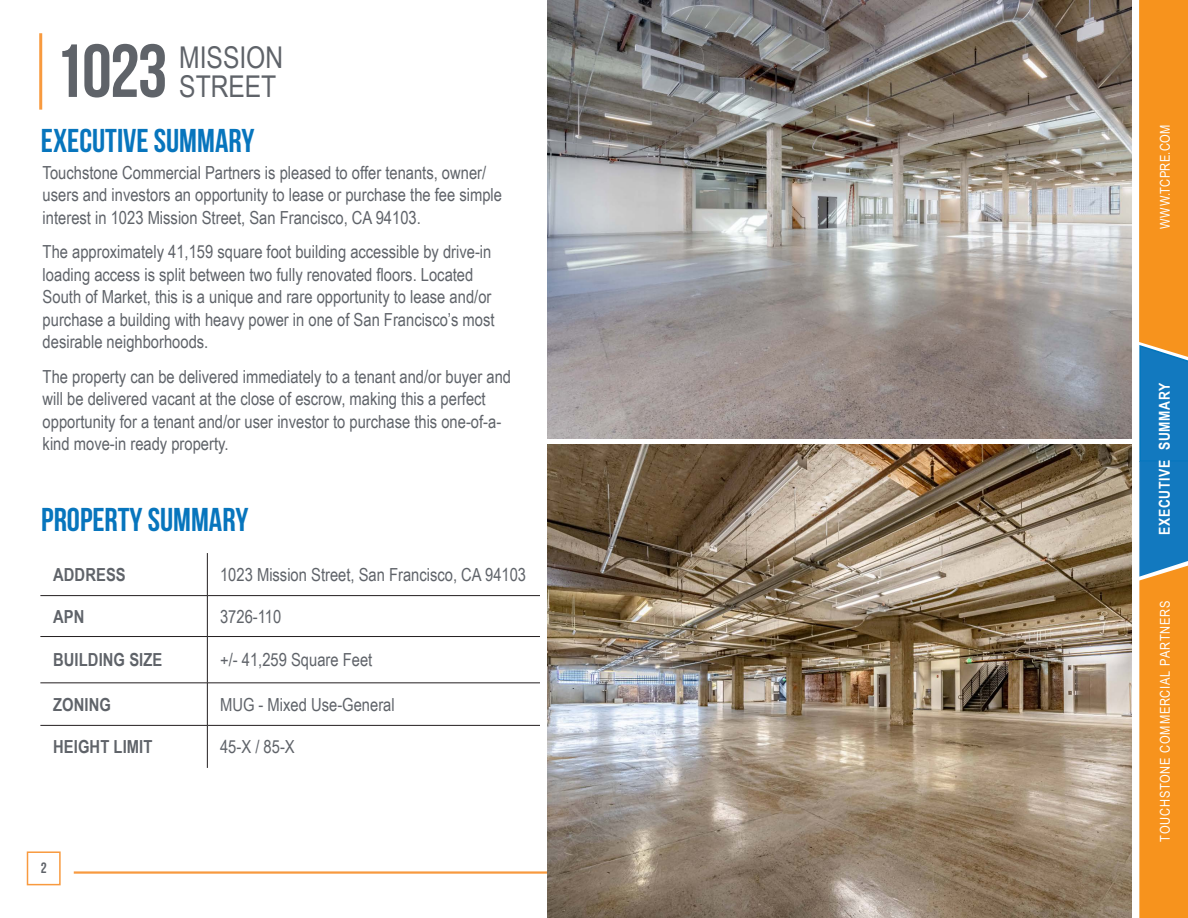
<style>
.page{position:relative;width:1188px;height:918px;background:#fff}
.page>*{position:absolute;margin:0;border:0;box-sizing:border-box;transform-origin:0 0}
.t1{font:700 75px "Bebas Neue";color:#5f6369}
.H2_-_Subtitl_-_Grey{font:700 33px "Bebas Neue";color:#0775bd}
.t2{font:30px/28.5px "Arial Narrow";color:#5f6369}
.Body{font:18px/22.5px "Arial Narrow";color:#5f6369}
.t3{font:700 18px "Arial Narrow";letter-spacing:.005em;color:#5f6369}
.Body-2{font:700 15px "Arial Narrow";letter-spacing:.05em;color:#fff}
.t4{font:700 15px "Bebas Neue";color:#5f6369}
.t5{font:13.5px "Arial Narrow";letter-spacing:.06em;color:#fff}
.t6{font:13.5px "Arial Narrow";letter-spacing:.03em;color:#fff}
</style>
<div class="page">
<hr style="left:39px;top:33px;width:3px;height:77px;background:#f89a3f">
<div style="left:27px;top:851px;width:34px;height:34px;border:2px solid #f89a3f"></div>
<hr style="left:74px;top:871px;width:1058px;height:3px;background:#f89a3f">
<svg style="left:1139px;top:0;width:49px;height:918px;background:#c18e45"></svg>
<hr style="left:207px;top:553px;width:1px;height:42px;background:#231f20">
<hr style="left:40px;top:595px;width:167px;height:1px;background:#231f20">
<hr style="left:207px;top:595px;width:333px;height:1px;background:#231f20">
<hr style="left:207px;top:596px;width:1px;height:40px;background:#231f20">
<hr style="left:40px;top:636px;width:167px;height:1px;background:#231f20">
<hr style="left:207px;top:636px;width:333px;height:1px;background:#231f20">
<hr style="left:207px;top:637px;width:1px;height:46px;background:#231f20">
<hr style="left:40px;top:683px;width:167px;height:1px;background:#231f20">
<hr style="left:207px;top:683px;width:333px;height:1px;background:#231f20">
<hr style="left:207px;top:683px;width:1px;height:42px;background:#231f20">
<hr style="left:207px;top:726px;width:1px;height:42px;background:#231f20">
<hr style="left:40px;top:725px;width:167px;height:1px;background:#231f20">
<hr style="left:207px;top:725px;width:333px;height:1px;background:#231f20">
<img style="left:548px;top:0;width:584px;height:438px">
<img style="left:548px;top:445px;width:584px;height:473px">
<h1 class="t1" style="left:54px;top:30px;width:115px">1023</h1>
<h3 class="t2" style="left:179px;top:42px;width:105px">MISSION<br>STREET</h3>
<p class="H2_-_Subtitl_-_Grey" style="left:41px;top:122px;width:215px">EXECUTIVE SUMMARY</p>
<p class="Body" style="left:43px;top:160px;width:461px">Touchstone Commercial Partners is pleased to offer tenants, owner/ users and investors an opportunity to lease or purchase the fee simple interest in 1023 Mission Street, San Francisco, CA 94103.</p>
<p class="Body" style="left:43px;top:240px;width:453px">The approximately 41,159 square foot building accessible by drive-in loading access is split between two fully renovated floors. Located South of Market, this is a unique and rare opportunity to lease and/or purchase a building with heavy power in one of San Francisco’s most desirable neighborhoods.</p>
<p class="Body" style="left:43px;top:364px;width:470px">The property can be delivered immediately to a tenant and/or buyer and will be delivered vacant at the close of escrow, making this a perfect opportunity for a tenant and/or user investor to purchase this one-of-a&shy;kind move-in ready property.</p>
<p class="H2_-_Subtitl_-_Grey" style="left:41px;top:502px;width:209px">PROPERTY SUMMARY</p>
<p class="t3" style="left:53px;top:561px;width:74px">ADDRESS</p>
<p class="Body" style="left:220px;top:563px;width:308px">1023 Mission Street, San Francisco, CA 94103</p>
<p class="t3" style="left:53px;top:603px;width:33px">APN</p>
<p class="Body" style="left:220px;top:604px;width:63px">3726-110</p>
<p class="t3" style="left:53px;top:646px;width:111px">BUILDING SIZE</p>
<p class="Body" style="left:220px;top:648px;width:154px">+/- 41,259 Square Feet</p>
<p class="t3" style="left:53px;top:691px;width:59px">ZONING</p>
<p class="Body" style="left:220px;top:692px;width:176px">MUG - Mixed Use-General</p>
<p class="t3" style="left:53px;top:733px;width:101px">HEIGHT LIMIT</p>
<p class="Body" style="left:220px;top:735px;width:76px">45-X / 85-X</p>
<p class="t4" style="left:41px;top:859px;width:7px">2</p>
<p class="t6" style="left:1155px;top:229px;width:106px;rotate:-90deg">WWW.TCPRE.COM</p>
<p class="Body-2" style="left:1153px;top:535px;width:154px;rotate:-90deg">EXECUTIVE SUMMARY</p>
<p class="t5" style="left:1155px;top:842px;width:242px;rotate:-90deg">TOUCHSTONE COMMERCIAL PARTNERS</p>
</div>
